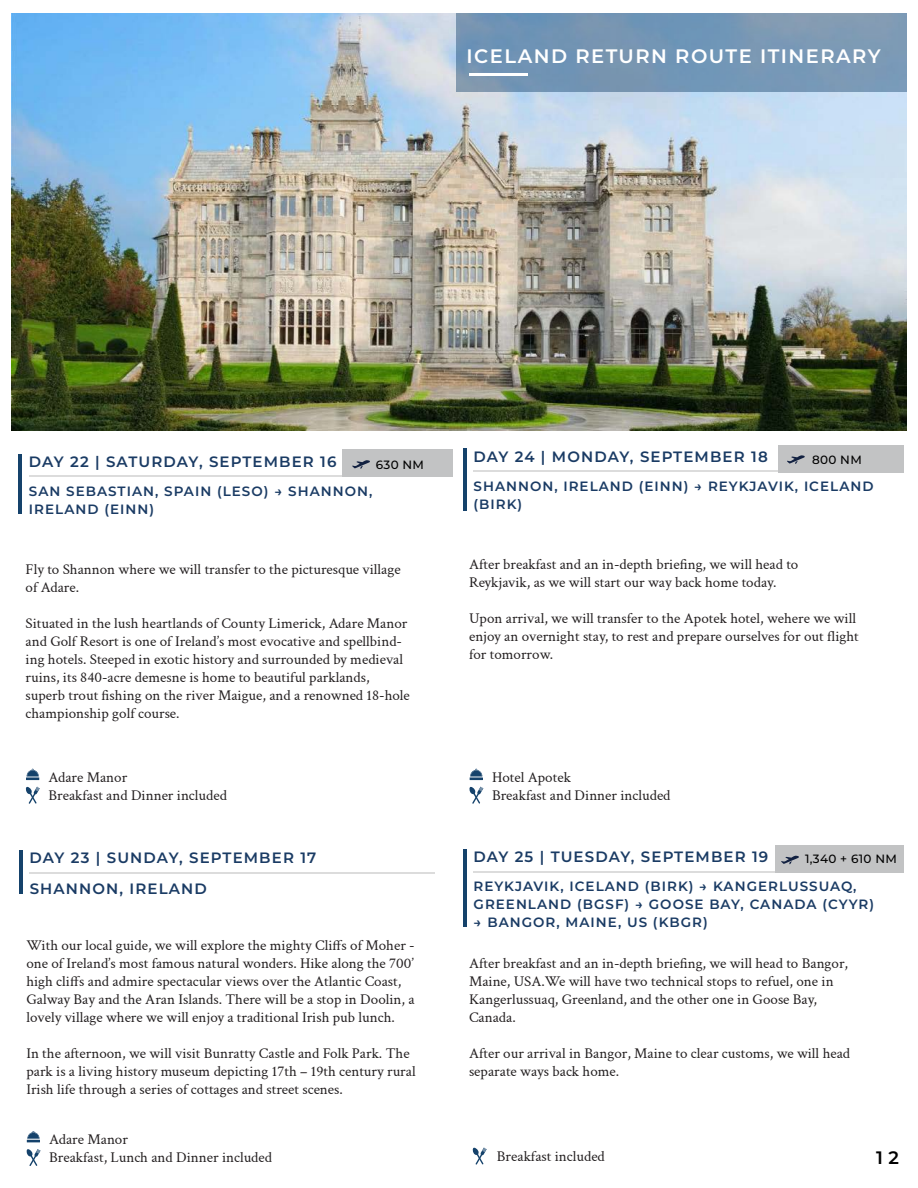
<style>
.page{position:relative;width:918px;height:1188px;background:#fff}
.page>*{position:absolute;margin:0;border:0;box-sizing:border-box;transform-origin:0 0}
.t1{font:600 19.5px "Montserrat";letter-spacing:.075em;color:#fff}
.t2{font:600 18px "Montserrat";color:#000}
.t3{font:15px/18px "Crimson Text";color:#231f20}
.t4{font:600 15px "Montserrat";letter-spacing:.075em;color:#1a3b64}
.t5{font:600 13.5px/17.7px "Montserrat";letter-spacing:.075em;color:#1a3b64}
.t6{font:500 12px "Montserrat";letter-spacing:.025em;color:#000}
</style>
<div class="page">
<hr style="left:29px;top:476px;width:362px;height:1px;background:#737373">
<svg style="left:26px;top:769px;width:13px;height:11px"></svg>
<svg style="left:25px;top:786px;width:15px;height:18px"></svg>
<svg style="left:470px;top:769px;width:13px;height:11px"></svg>
<svg style="left:469px;top:786px;width:14px;height:18px"></svg>
<hr style="left:18px;top:454px;width:4px;height:60px;background:#15426b">
<hr style="left:29px;top:872px;width:406px;height:2px;background:#737373">
<svg style="left:27px;top:1131px;width:13px;height:11px"></svg>
<svg style="left:26px;top:1149px;width:15px;height:17px"></svg>
<hr style="left:19px;top:851px;width:4px;height:43px;background:#15426b">
<hr style="left:473px;top:471px;width:406px;height:1px;background:#737373">
<hr style="left:463px;top:449px;width:3px;height:62px;background:#15426b">
<div style="left:342px;top:450px;width:111px;height:27px;background:#c2c3c4"></div>
<svg style="left:352px;top:460px;width:18px;height:9px"></svg>
<div style="left:778px;top:445px;width:126px;height:27px;background:#c2c3c4"></div>
<svg style="left:787px;top:455px;width:18px;height:9px"></svg>
<hr style="left:473px;top:871px;width:406px;height:2px;background:#737373">
<svg style="left:472px;top:1147px;width:15px;height:18px"></svg>
<hr style="left:463px;top:849px;width:3px;height:77px;background:#15426b">
<div style="left:775px;top:845px;width:129px;height:28px;background:#c2c3c4"></div>
<svg style="left:781px;top:856px;width:18px;height:8px"></svg>
<img style="left:11px;top:14px;width:896px;height:416px">
<div style="left:456px;top:13px;width:451px;height:79px;background:linear-gradient(to right,#6e92b3,#7d9bb6)"></div>
<hr style="left:469px;top:73px;width:58px;height:3px;background:#fff">
<h1 class="t1" style="left:467px;top:42px;width:416px">ICELAND RETURN ROUTE ITINERARY</h1>
<p class="t4" style="left:29px;top:451px;width:309px">DAY 22 | SATURDAY, SEPTEMBER 16</p>
<p class="t6" style="left:376px;top:456px;width:50px">630 NM</p>
<p class="t4" style="left:473px;top:446px;width:296px">DAY 24 | MONDAY, SEPTEMBER 18</p>
<p class="t6" style="left:812px;top:451px;width:51px">800 NM</p>
<p class="t5" style="left:29px;top:482px;width:345px">SAN SEBASTIAN, SPAIN (LESO) → SHANNON,<br>IRELAND (EINN)</p>
<p class="t5" style="left:474px;top:477px;width:402px">SHANNON, IRELAND (EINN) → REYKJAVIK, ICELAND (BIRK)</p>
<p class="t3" style="left:26px;top:560px;width:377px">Fly to Shannon where we will transfer to the picturesque village of Adare.</p>
<p class="t3" style="left:26px;top:614px;width:386px">Situated in the lush heartlands of County Limerick, Adare Manor and Golf Resort is one of Ireland’s most evocative and spellbind&shy;ing hotels. Steeped in exotic history and surrounded by medieval ruins, its 840-acre demesne is home to beautiful parklands, superb trout fishing on the river Maigue, and a renowned 18-hole championship golf course.</p>
<p class="t3" style="left:469px;top:555px;width:331px">After breakfast and an in-depth briefing, we will head to<br>Reykjavik, as we will start our way back home today.</p>
<p class="t3" style="left:469px;top:609px;width:391px">Upon arrival, we will transfer to the Apotek hotel, wehere we will enjoy an overnight stay, to rest and prepare ourselves for out flight for tomorrow.</p>
<p class="t3" style="left:48px;top:767px;width:180px">Adare Manor<br>Breakfast and Dinner included</p>
<p class="t3" style="left:492px;top:767px;width:180px">Hotel Apotek<br>Breakfast and Dinner included</p>
<p class="t4" style="left:29px;top:848px;width:288px">DAY 23 | SUNDAY, SEPTEMBER 17</p>
<p class="t4" style="left:473px;top:846px;width:297px">DAY 25 | TUESDAY, SEPTEMBER 19</p>
<p class="t6" style="left:805px;top:850px;width:93px">1,340 + 610 NM</p>
<p class="t4" style="left:30px;top:878px;width:179px">SHANNON, IRELAND</p>
<p class="t3" style="left:26px;top:935px;width:390px">With our local guide, we will explore the mighty Cliffs of Moher - one of Ireland’s most famous natural wonders. Hike along the 700’ high cliffs and admire spectacular views over the Atlantic Coast, Galway Bay and the Aran Islands. There will be a stop in Doolin, a lovely village where we will enjoy a traditional Irish pub lunch.</p>
<p class="t3" style="left:26px;top:1043px;width:391px">In the afternoon, we will visit Bunratty Castle and Folk Park. The park is a living history museum depicting 17th – 19th century rural<br>Irish life through a series of cottages and street scenes.</p>
<p class="t3" style="left:49px;top:1130px;width:224px">Adare Manor<br>Breakfast, Lunch and Dinner included</p>
<p class="t5" style="left:474px;top:877px;width:402px">REYKJAVIK, ICELAND (BIRK) → KANGERLUSSUAQ,<br>GREENLAND (BGSF) → GOOSE BAY, CANADA (CYYR)</p>
<p class="t5" style="left:474px;top:912px;width:236px">→ BANGOR, MAINE, US (KBGR)</p>
<p class="t3" style="left:469px;top:953px;width:381px">After breakfast and an in-depth briefing, we will head to Bangor, Maine, USA.We will have two technical stops to refuel, one in Kangerlussuaq, Greenland, and the other one in Goose Bay, Canada.</p>
<p class="t3" style="left:469px;top:1043px;width:383px">After our arrival in Bangor, Maine to clear customs, we will head separate ways back home.</p>
<p class="t3" style="left:497px;top:1147px;width:109px">Breakfast included</p>
<p class="t2" style="left:876px;top:1145px;width:24px">1 2</p>
</div>
